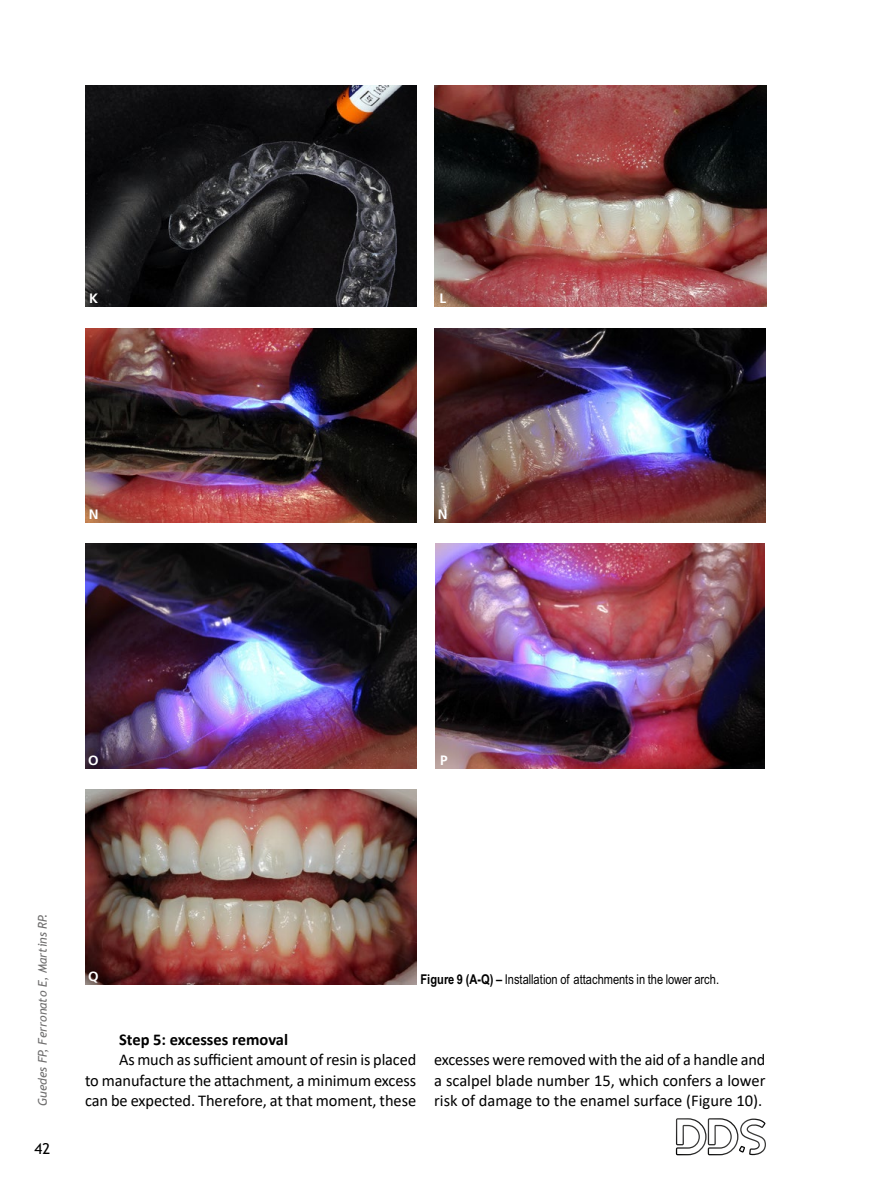
<style>
.page{position:relative;width:893px;height:1191px;background:#fff}
.page>*{position:absolute;margin:0;border:0;box-sizing:border-box;transform-origin:0 0}
.t1{font:16.5px/20.2px "Calibri";letter-spacing:-.005em;color:#000;text-align:justify}
.t2{font:700 16.5px "Calibri";color:#000}
.t3{font:15px "Trebuchet MS";color:#000}
.t4{font:13.5px "Arial Narrow MT Std";color:#000}
.t5{font:700 13.5px "Frutiger LT";color:#fff}
.t6{font:italic 12px "Trebuchet MS";color:#706f6f}
.s1{font-weight:700}
.s2{font-style:italic}
</style>
<div class="page">
<svg style="left:676px;top:1118px;width:90px;height:37px"></svg>
<img style="left:85px;top:85px;width:331px;height:222px">
<img style="left:434px;top:85px;width:333px;height:222px">
<img style="left:85px;top:328px;width:331px;height:194px">
<img style="left:434px;top:328px;width:331px;height:194px">
<img style="left:85px;top:544px;width:331px;height:224px">
<img style="left:435px;top:544px;width:329px;height:224px">
<img style="left:85px;top:790px;width:331px;height:194px">
<p class="t5" style="left:89px;top:291px;width:11px">K</p>
<p class="t5" style="left:439px;top:291px;width:8px">L</p>
<p class="t5" style="left:89px;top:506px;width:11px">N</p>
<p class="t5" style="left:438px;top:506px;width:11px">N</p>
<p class="t5" style="left:88px;top:752px;width:12px">O</p>
<p class="t5" style="left:440px;top:752px;width:9px">P</p>
<p class="t6" style="left:35px;top:1106px;width:194px;rotate:-90deg">Guedes FP, Ferronato E, Martins RP.</p>
<p class="t3" style="left:35px;top:1139px;width:17px">42</p>
<p class="t5" style="left:88px;top:968px;width:12px">Q</p>
<p class="t4" style="left:420px;top:971px;width:300px"><span class="s1">Figure 9 (A-Q) –</span> Installation of attachments in the lower arch.</p>
<p class="t2" style="left:119px;top:1028px;width:171px">Step 5: excesses removal</p>
<p class="t1" style="left:85px;top:1049px;width:333px;text-indent:34px">As much as sufficient amount of resin is placed to manufacture the attachment<span class="s2">,</span> a minimum excess can be expected. Therefore, at that moment, these</p>
<p class="t1" style="left:434px;top:1049px;width:333px">excesses were removed with the aid of a handle and a scalpel blade number 15, which confers a lower risk of damage to the enamel surface (Figure 10).</p>
</div>
